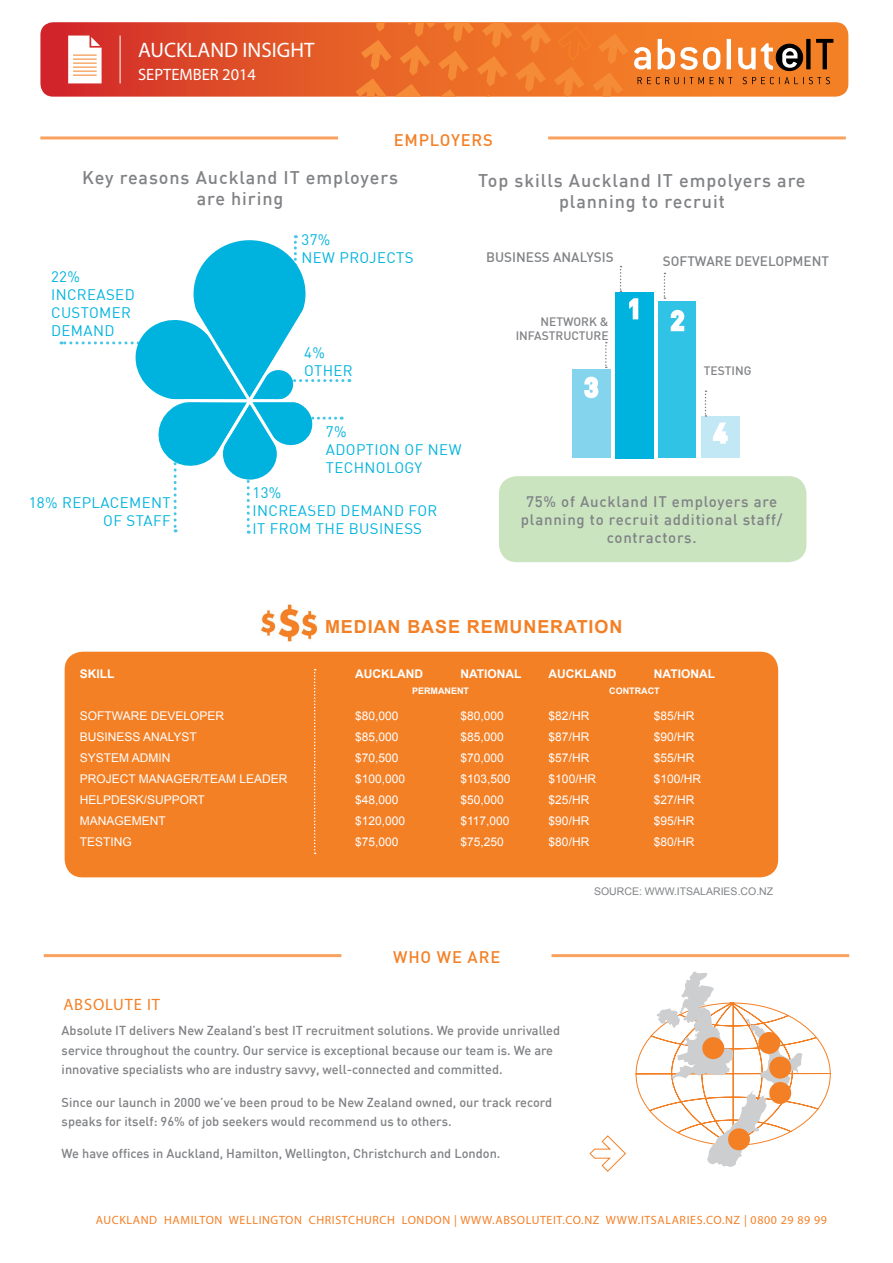
<style>
.page{position:relative;width:893px;height:1263px;background:#fff}
.page>*{position:absolute;margin:0;border:0;box-sizing:border-box;transform-origin:0 0}
.final_body_copy{font:21px "Myriad Pro";color:#fff}
.t1{font:500 18px/21px "DIN";letter-spacing:.05em;color:#808285;text-align:center}
.t2{font:700 18px "Arial";letter-spacing:.05em;color:#f48026}
.final_body_copy-2{font:500 16.5px "DIN";letter-spacing:.05em;color:#f48026}
.final_body_copy-3{font:16.5px "Myriad Pro";color:#fff}
.final_body_copy-4{font:16.5px "Myriad Pro";letter-spacing:.05em;color:#f48026}
.t3{font:15px/18px "DIN";letter-spacing:.025em;color:#00b3de}
.t4{font:500 15px/18px "DIN";letter-spacing:.05em;color:#808285;text-align:center}
.t5{font:500 13.5px "DIN";color:#808285}
.final_body_copy-5{font:500 12.75px/19.5px "DIN";color:#808285}
.t6{font:12px "Arial";color:#fff}
.final_body_copy-6{font:12px "Myriad Pro";letter-spacing:.05em;color:#f48026}
.t7{font:700 12px "Arial";color:#fff}
.t8{font:500 12px "DIN";color:#808285}
.t9{font:10.5px "Arial";color:#808285}
.t10{font:700 9px "Arial";color:#fff}
</style>
<div class="page">
<div style="left:65px;top:652px;width:713px;height:225px;background:#f48026;border-radius:18px"></div>
<svg style="left:589px;top:1135px;width:37px;height:37px"></svg>
<svg style="left:635px;top:971px;width:196px;height:196px"></svg>
<svg style="left:40px;top:22px;width:808px;height:75px;background:#e35b2b"></svg>
<svg style="left:356px;top:22px;width:272px;height:75px;background:#ee762b"></svg>
<svg style="left:68px;top:36px;width:34px;height:47px"></svg>
<hr style="left:120px;top:36px;width:1px;height:47px;background:#fff">
<img style="left:261px;top:604px;width:58px;height:38px">
<svg style="left:314px;top:669px;width:2px;height:185px"></svg>
<svg style="left:294px;top:235px;width:3px;height:30px"></svg>
<div style="left:194px;top:240px;width:111px;height:107px;background:#00b3de;border-radius:50%"></div>
<svg style="left:61px;top:291px;width:282px;height:243px"></svg>
<div style="left:572px;top:369px;width:38px;height:89px;background:#83d4ec"></div>
<div style="left:701px;top:417px;width:38px;height:41px;background:#c3e8f5"></div>
<div style="left:658px;top:302px;width:38px;height:156px;background:#31c3e5"></div>
<div style="left:615px;top:292px;width:38px;height:166px;background:#00b3de"></div>
<svg style="left:605px;top:342px;width:2px;height:26px"></svg>
<svg style="left:620px;top:266px;width:2px;height:26px"></svg>
<svg style="left:664px;top:273px;width:1px;height:26px"></svg>
<svg style="left:705px;top:390px;width:24px;height:54px"></svg>
<svg style="left:629px;top:298px;width:10px;height:22px"></svg>
<svg style="left:670px;top:309px;width:15px;height:23px"></svg>
<svg style="left:584px;top:376px;width:15px;height:23px"></svg>
<div style="left:499px;top:476px;width:307px;height:86px;background:#cae4c0;border-radius:18px"></div>
<hr style="left:40px;top:136px;width:298px;height:3px;background:#f9a260">
<hr style="left:548px;top:136px;width:298px;height:3px;background:#f9a260">
<hr style="left:44px;top:954px;width:297px;height:3px;background:#f9a260">
<hr style="left:552px;top:954px;width:297px;height:3px;background:#f9a260">
<div style="left:776px;top:44px;width:27px;height:27px;background:#000;border-radius:50%"></div>
<div style="left:776px;top:44px;width:27px;height:27px;border:1px solid #000;border-radius:50%"></div>
<svg style="left:634px;top:47px;width:17px;height:22px"></svg>
<svg style="left:658px;top:39px;width:62px;height:31px"></svg>
<hr style="left:727px;top:39px;width:4px;height:30px;background:#fff">
<svg style="left:738px;top:43px;width:35px;height:27px"></svg>
<svg style="left:782px;top:48px;width:15px;height:20px"></svg>
<svg style="left:806px;top:39px;width:4px;height:30px"></svg>
<svg style="left:816px;top:39px;width:17px;height:30px"></svg>
<svg style="left:637px;top:77px;width:67px;height:7px"></svg>
<svg style="left:710px;top:77px;width:22px;height:7px"></svg>
<svg style="left:743px;top:77px;width:87px;height:7px"></svg>
<p class="final_body_copy" style="left:138px;top:37px;width:178px">AUCKLAND INSIGHT</p>
<p class="final_body_copy-3" style="left:138px;top:64px;width:119px">SEPTEMBER 2014</p>
<p class="final_body_copy-2" style="left:394px;top:129px;width:101px">EMPLOYERS</p>
<p class="t1" style="left:82px;top:166px;width:317px">Key reasons Auckland IT employers</p>
<p class="t1" style="left:197px;top:187px;width:88px">are hiring</p>
<p class="t3" style="left:51px;top:267px;width:85px">22%<br>INCREASED<br>CUSTOMER<br>DEMAND</p>
<p class="t3" style="left:302px;top:230px;width:30px">37%</p>
<p class="t3" style="left:302px;top:248px;width:113px">NEW PROJECTS</p>
<p class="t3" style="left:304px;top:344px;width:22px">4%</p>
<p class="t3" style="left:304px;top:362px;width:50px">OTHER</p>
<p class="t1" style="left:478px;top:169px;width:329px">Top skills Auckland IT empolyers are planning to recruit</p>
<p class="t5" style="left:486px;top:248px;width:129px">BUSINESS ANALYSIS</p>
<p class="t8" style="left:541px;top:314px;width:70px">NETWORK &amp;</p>
<p class="t8" style="left:516px;top:328px;width:94px">INFASTRUCTURE</p>
<p class="t5" style="left:663px;top:253px;width:168px">SOFTWARE DEVELOPMENT</p>
<p class="t8" style="left:704px;top:363px;width:49px">TESTING</p>
<p class="t3" style="left:29px;top:493px;width:144px;text-align:right">18% REPLACEMENT<br>OF STAFF</p>
<p class="t3" style="left:326px;top:422px;width:22px">7%</p>
<p class="t3" style="left:326px;top:440px;width:137px">ADOPTION OF NEW<br>TECHNOLOGY</p>
<p class="t3" style="left:252px;top:483px;width:30px">13%</p>
<p class="t3" style="left:252px;top:501px;width:186px">INCREASED DEMAND FOR<br>IT FROM THE BUSINESS</p>
<p class="t4" style="left:521px;top:492px;width:263px">75% of Auckland IT employers are planning to recruit additional staff/ contractors.</p>
<p class="t7" style="left:80px;top:666px;width:36px">SKILL</p>
<p class="t6" style="left:80px;top:708px;width:146px">SOFTWARE DEVELOPER</p>
<p class="t6" style="left:80px;top:729px;width:119px">BUSINESS ANALYST</p>
<p class="t6" style="left:80px;top:750px;width:92px">SYSTEM ADMIN</p>
<p class="t6" style="left:80px;top:771px;width:209px">PROJECT MANAGER/TEAM LEADER</p>
<p class="t6" style="left:80px;top:792px;width:127px">HELPDESK/SUPPORT</p>
<p class="t6" style="left:80px;top:813px;width:88px">MANAGEMENT</p>
<p class="t6" style="left:80px;top:834px;width:54px">TESTING</p>
<p class="final_body_copy-4" style="left:63px;top:994px;width:98px">ABSOLUTE IT</p>
<p class="t2" style="left:325px;top:614px;width:299px">MEDIAN BASE REMUNERATION</p>
<p class="t7" style="left:549px;top:666px;width:69px">AUCKLAND</p>
<p class="t6" style="left:549px;top:708px;width:42px">$82/HR</p>
<p class="t6" style="left:549px;top:729px;width:42px">$87/HR</p>
<p class="t6" style="left:549px;top:750px;width:42px">$57/HR</p>
<p class="t6" style="left:549px;top:771px;width:49px">$100/HR</p>
<p class="t6" style="left:549px;top:792px;width:42px">$25/HR</p>
<p class="t6" style="left:549px;top:813px;width:42px">$90/HR</p>
<p class="t6" style="left:549px;top:834px;width:42px">$80/HR</p>
<p class="t7" style="left:355px;top:666px;width:69px">AUCKLAND</p>
<p class="t6" style="left:355px;top:708px;width:45px">$80,000</p>
<p class="t6" style="left:355px;top:729px;width:45px">$85,000</p>
<p class="t6" style="left:355px;top:750px;width:45px">$70,500</p>
<p class="t6" style="left:355px;top:771px;width:52px">$100,000</p>
<p class="t6" style="left:355px;top:792px;width:45px">$48,000</p>
<p class="t6" style="left:355px;top:813px;width:52px">$120,000</p>
<p class="t6" style="left:355px;top:834px;width:45px">$75,000</p>
<p class="t7" style="left:460px;top:666px;width:63px">NATIONAL</p>
<p class="t6" style="left:460px;top:708px;width:45px">$80,000</p>
<p class="t6" style="left:460px;top:729px;width:45px">$85,000</p>
<p class="t6" style="left:460px;top:750px;width:45px">$70,000</p>
<p class="t6" style="left:460px;top:771px;width:52px">$103,500</p>
<p class="t6" style="left:460px;top:792px;width:45px">$50,000</p>
<p class="t6" style="left:460px;top:813px;width:51px">$117,000</p>
<p class="t6" style="left:460px;top:834px;width:45px">$75,250</p>
<p class="t7" style="left:654px;top:666px;width:63px">NATIONAL</p>
<p class="t6" style="left:654px;top:708px;width:42px">$85/HR</p>
<p class="t6" style="left:654px;top:729px;width:42px">$90/HR</p>
<p class="t6" style="left:654px;top:750px;width:42px">$55/HR</p>
<p class="t6" style="left:654px;top:771px;width:49px">$100/HR</p>
<p class="t6" style="left:654px;top:792px;width:42px">$27/HR</p>
<p class="t6" style="left:654px;top:813px;width:42px">$95/HR</p>
<p class="t6" style="left:654px;top:834px;width:42px">$80/HR</p>
<p class="t9" style="left:594px;top:884px;width:181px">SOURCE: WWW.ITSALARIES.CO.NZ</p>
<p class="t10" style="left:412px;top:685px;width:58px">PERMANENT</p>
<p class="t10" style="left:609px;top:685px;width:52px">CONTRACT</p>
<p class="final_body_copy-2" style="left:393px;top:947px;width:109px">WHO WE ARE</p>
<p class="final_body_copy-5" style="left:62px;top:1020px;width:500px">Absolute IT delivers New Zealand’s best IT recruitment solutions. We provide unrivalled service throughout the country. Our service is exceptional because our team is. We are innovative specialists who are industry savvy, well-connected and committed.</p>
<p class="final_body_copy-5" style="left:62px;top:1092px;width:492px">Since our launch in 2000 we’ve been proud to be New Zealand owned, our track record speaks for itself: 96% of job seekers would recommend us to others.</p>
<p class="final_body_copy-5" style="left:62px;top:1143px;width:440px">We have offices in Auckland, Hamilton, Wellington, Christchurch and London.</p>
<p class="final_body_copy-6" style="left:96px;top:1213px;width:732px">AUCKLAND HAMILTON WELLINGTON CHRISTCHURCH LONDON | WWW.ABSOLUTEIT.CO.NZ WWW.ITSALARIES.CO.NZ | 0800 29 89 99</p>
</div>
